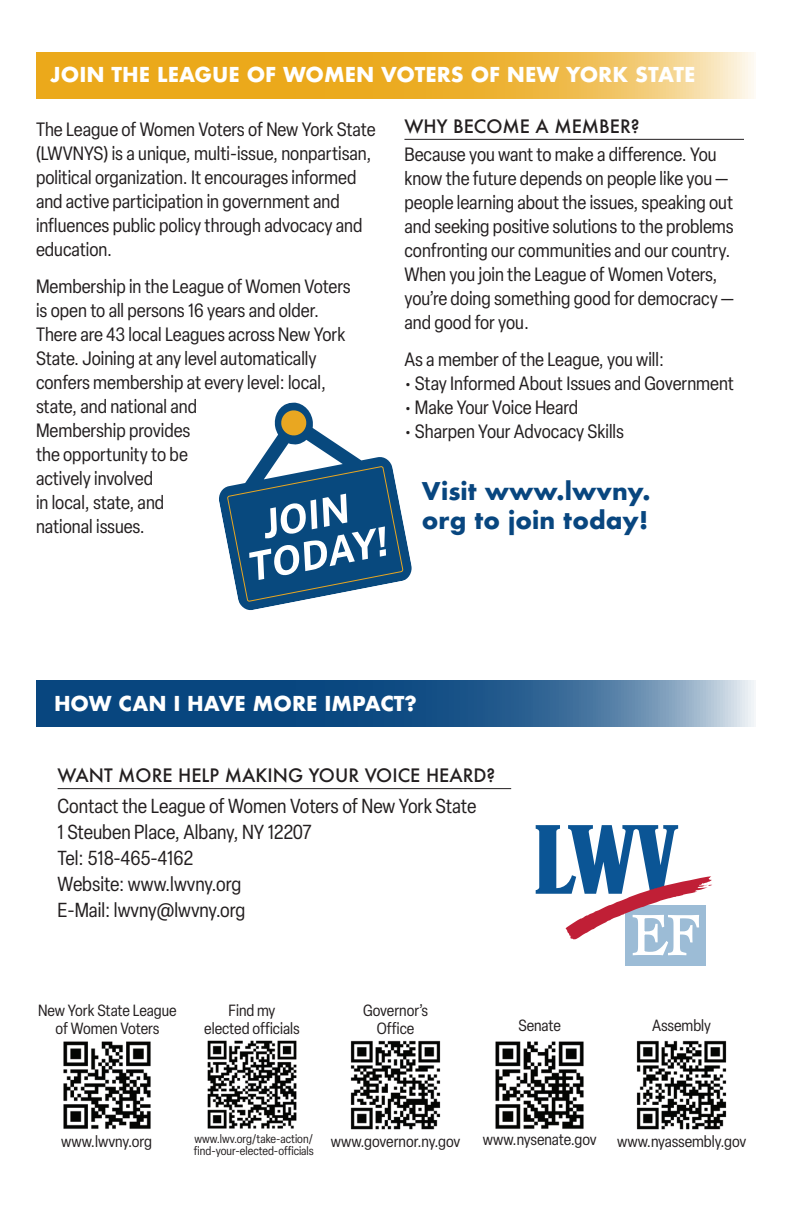
<style>
.page{position:relative;width:792px;height:1224px;background:#fff}
.page>*{position:absolute;margin:0;border:0;box-sizing:border-box;transform-origin:0 0}
.head{font:700 23.8px/29.8px "Futura";color:#08467f}
.text_elza{font:condensed 20px "Elza";color:#231f20}
.head-2{font:700 20px "Futura";color:#fff}
.text_elza-2{font:condensed 19px/24px "Elza";color:#231f20}
.minihead_copy{font:500 18px "Futura";color:#231f20}
.LEarn_more{font:condensed 16px/18px "Elza";color:#231f20;text-align:center}
.LEarn_more-2{font:condensed 12px "Elza";color:#231f20}
</style>
<div class="page">
<hr style="left:404px;top:139px;width:340px;height:1px;background:#231f20">
<svg style="left:36px;top:52px;width:718px;height:46px;background:#edb63e"></svg>
<svg style="left:36px;top:680px;width:718px;height:46px;background:#2e6293"></svg>
<hr style="left:58px;top:788px;width:453px;height:1px;background:#231f20">
<svg style="left:219px;top:402px;width:193px;height:208px"></svg>
<svg style="left:280px;top:409px;width:27px;height:28px"></svg>
<svg style="left:227px;top:466px;width:176px;height:136px"></svg>
<img style="left:63px;top:1041px;width:88px;height:88px">
<img style="left:207px;top:1040px;width:90px;height:89px">
<img style="left:350px;top:1040px;width:91px;height:90px">
<img style="left:495px;top:1041px;width:89px;height:88px">
<img style="left:636px;top:1040px;width:91px;height:90px">
<div style="left:626px;top:905px;width:80px;height:60px;background:#9cbcd6"></div>
<svg style="left:536px;top:825px;width:176px;height:131px"></svg>
<p class="head-2" style="left:50px;top:60px;width:647px">JOIN THE LEAGUE OF WOMEN VOTERS OF NEW YORK STATE</p>
<p class="text_elza-2" style="left:36px;top:117px;width:341px">The League of Women Voters of New York State (LWVNYS) is a unique, multi-issue, nonpartisan, political organization. It encourages informed and active participation in government and influences public policy through advocacy and education.</p>
<p class="text_elza-2" style="left:36px;top:274px;width:316px">Membership in the League of Women Voters is open to all persons 16 years and older.<br>There are 43 local Leagues across New York<br>State. Joining at any level automatically confers membership at every level: local, state, and national and<br>Membership provides<br>the opportunity to be<br>actively involved<br>in local, state, and<br>national issues.</p>
<p class="minihead_copy" style="left:404px;top:114px;width:237px">WHY BECOME A MEMBER?</p>
<p class="text_elza-2" style="left:404px;top:142px;width:331px">Because you want to make a difference. You know the future depends on people like you — people learning about the issues, speaking out and seeking positive solutions to the problems confronting our communities and our country.<br>When you join the League of Women Voters, you’re doing something good for democracy — and good for you.</p>
<p class="text_elza-2" style="left:404px;top:347px;width:261px">As a member of the League, you will:</p>
<p class="text_elza-2" style="left:404px;top:371px;width:331px">• Stay Informed About Issues and Government</p>
<p class="text_elza-2" style="left:404px;top:395px;width:175px">• Make Your Voice Heard</p>
<p class="text_elza-2" style="left:404px;top:419px;width:221px">• Sharpen Your Advocacy Skills</p>
<p class="head" style="left:422px;top:476px;width:230px">Visit www.lwvny. org to join today!</p>
<p class="head-2" style="left:54px;top:689px;width:364px">HOW CAN I HAVE MORE IMPACT?</p>
<p class="minihead_copy" style="left:58px;top:763px;width:439px">WANT MORE HELP MAKING YOUR VOICE HEARD?</p>
<p class="text_elza" style="left:58px;top:793px;width:420px">Contact the League of Women Voters of New York State</p>
<p class="text_elza" style="left:58px;top:819px;width:256px">1 Steuben Place, Albany, NY 12207</p>
<p class="text_elza" style="left:58px;top:845px;width:137px">Tel: 518-465-4162</p>
<p class="text_elza" style="left:58px;top:871px;width:185px">Website: www.lwvny.org</p>
<p class="text_elza" style="left:58px;top:897px;width:189px">E-Mail: lwvny@lwvny.org</p>
<p class="LEarn_more" style="left:38px;top:1001px;width:140px">New York State League of Women Voters</p>
<p class="LEarn_more" style="left:204px;top:1001px;width:97px">Find my elected officials</p>
<p class="LEarn_more" style="left:363px;top:1001px;width:67px">Governor’s<br>Office</p>
<p class="LEarn_more" style="left:518px;top:1016px;width:44px">Senate</p>
<p class="LEarn_more" style="left:652px;top:1016px;width:60px">Assembly</p>
<p class="LEarn_more" style="left:61px;top:1132px;width:92px">www.lwvny.org</p>
<p class="LEarn_more-2" style="left:194px;top:1131px;width:120px">www.lwv.org/take-action/</p>
<p class="LEarn_more" style="left:331px;top:1132px;width:131px">www.governor.ny.gov</p>
<p class="LEarn_more" style="left:483px;top:1130px;width:115px">www.nysenate.gov</p>
<p class="LEarn_more" style="left:617px;top:1132px;width:131px">www.nyassembly.gov</p>
<p class="LEarn_more-2" style="left:194px;top:1143px;width:121px">find-your-elected-officials</p>
</div>
